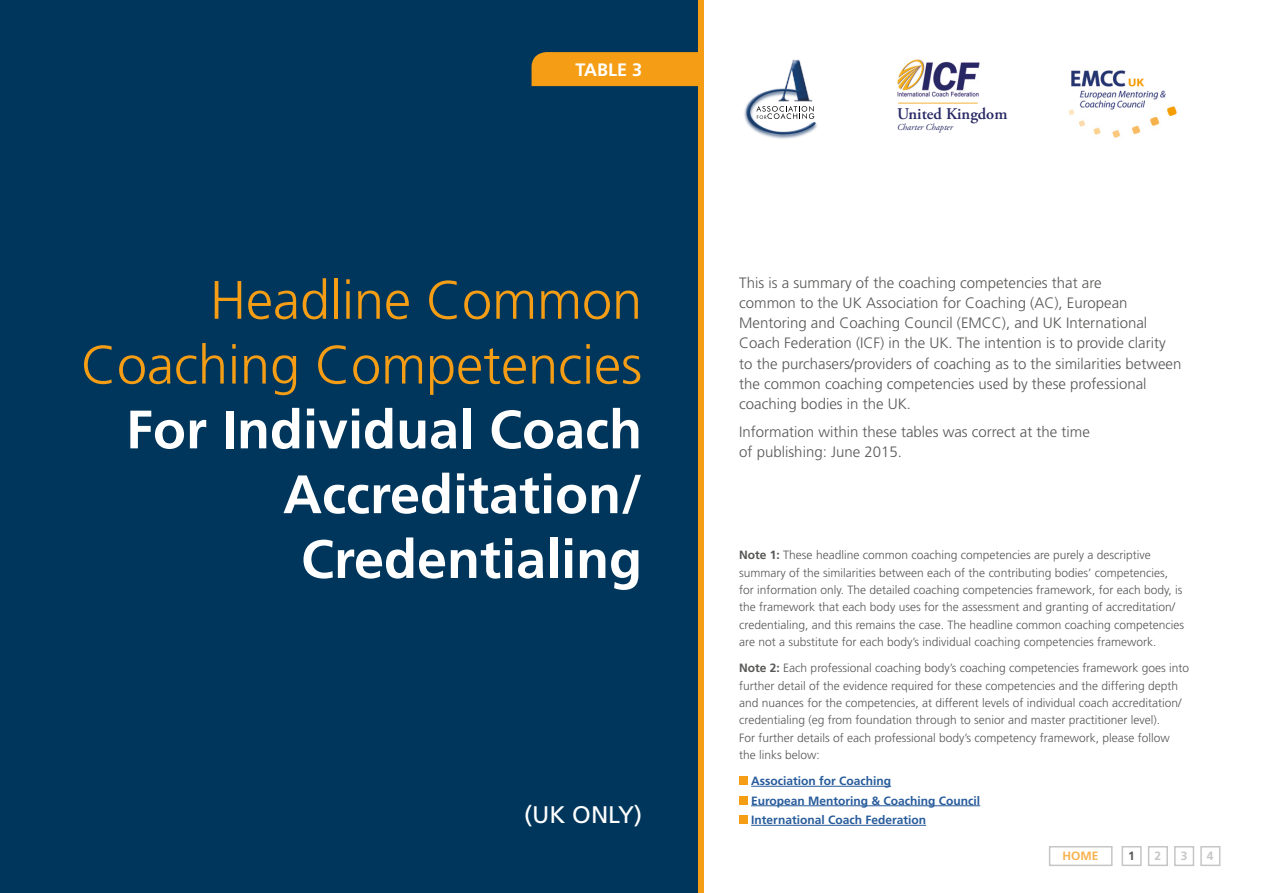
<style>
.page{position:relative;width:1263px;height:893px;background:#fff}
.page>*{position:absolute;margin:0;border:0;box-sizing:border-box;transform-origin:0 0}
.t1{font:700 54px/64.8px "Frutiger";color:#fff;text-align:right}
.t2{font:300 54px/64.8px "Frutiger";color:#f59e15;text-align:right}
.t3{font:24px "Frutiger";color:#fff}
.t4{font:700 18px "Frutiger";color:#fff}
.t5{font:600 16.35px "Adobe Garamond Pro";color:#282865}
.t6{font:300 15px/20.1px "Frutiger";color:#575756}
.t7{font:300 12px/17.4px "Frutiger";color:#575756}
.t8{font:700 12px/19.5px "Frutiger";color:#275b9b}
.t9{font:700 12px "Frutiger";color:#f9b34f}
.t10{font:700 12px "Frutiger";color:#c6c6c6}
.t11{font:700 12px "Frutiger";color:#575756}
.t12{font:italic 9.15px "Adobe Garamond Pro";color:#282865}
.s1{font-weight:700}
</style>
<div class="page">
<hr style="left:751px;top:786px;width:140px;height:1px;background:#275b9b">
<hr style="left:751px;top:805px;width:229px;height:1px;background:#275b9b">
<hr style="left:751px;top:825px;width:175px;height:1px;background:#275b9b">
<div style="left:739px;top:776px;width:9px;height:9px;background:#f59e15"></div>
<div style="left:739px;top:796px;width:9px;height:9px;background:#f59e15"></div>
<div style="left:739px;top:816px;width:9px;height:8px;background:#f59e15"></div>
<img style="left:744px;top:59px;width:73px;height:80px">
<svg style="left:756px;top:106px;width:58px;height:13px"></svg>
<img style="left:1068px;top:70px;width:109px;height:68px">
<img style="left:897px;top:59px;width:83px;height:38px">
<hr style="left:898px;top:103px;width:80px;height:1px;background:#f5bb50">
<div style="left:0;top:0;width:699px;height:893px;background:#00365c"></div>
<div style="left:698px;top:0;width:5px;height:893px;background:#f59e15"></div>
<div style="left:531px;top:52px;width:167px;height:34px;background:#f59e15"></div>
<div style="left:1121px;top:846px;width:21px;height:20px;border:2px solid #c6c6c6"></div>
<div style="left:1148px;top:846px;width:20px;height:20px;border:2px solid #c6c6c6"></div>
<div style="left:1174px;top:846px;width:20px;height:20px;border:2px solid #c6c6c6"></div>
<div style="left:1200px;top:846px;width:20px;height:20px;border:2px solid #c6c6c6"></div>
<div style="left:1049px;top:846px;width:63px;height:20px;border:2px solid #c6c6c6"></div>
<h3 class="t4" style="left:575px;top:59px;width:68px">TABLE 3</h3>
<h1 class="t2" style="left:81px;top:268px;width:563px">Headline Common<br>Coaching Competencies</h1>
<h1 class="t1" style="left:126px;top:397px;width:518px">For Individual Coach<br>Accreditation/<br>Credentialing</h1>
<h2 class="t3" style="left:524px;top:801px;width:119px">(UK ONLY)</h2>
<h3 class="t5" style="left:897px;top:104px;width:112px">United Kingdom</h3>
<p class="t12" style="left:897px;top:122px;width:57px">Charter Chapter</p>
<p class="t6" style="left:739px;top:273px;width:444px">This is a summary of the coaching competencies that are<br>common to the UK Association for Coaching (AC), European Mentoring and Coaching Council (EMCC), and UK International Coach Federation (ICF) in the UK. The intention is to provide clarity to the purchasers/providers of coaching as to the similarities between the common coaching competencies used by these professional coaching bodies in the UK.</p>
<p class="t6" style="left:739px;top:422px;width:352px">Information within these tables was correct at the time of publishing: June 2015.</p>
<p class="t7" style="left:739px;top:546px;width:446px"><span class="s1">Note 1:</span> These headline common coaching competencies are purely a descriptive summary of the similarities between each of the contributing bodies’ competencies, for information only. The detailed coaching competencies framework, for each body, is the framework that each body uses for the assessment and granting of accreditation/ credentialing, and this remains the case. The headline common coaching competencies are not a substitute for each body’s individual coaching competencies framework.</p>
<p class="t7" style="left:739px;top:659px;width:451px"><span class="s1">Note 2:</span> Each professional coaching body’s coaching competencies framework goes into further detail of the evidence required for these competencies and the differing depth and nuances for the competencies, at different levels of individual coach accreditation/ credentialing (eg from foundation through to senior and master practitioner level).<br>For further details of each professional body’s competency framework, please follow the links below:</p>
<p class="t8" style="left:751px;top:771px;width:231px">Association for Coaching<br>European Mentoring &amp; Coaching Council<br>International Coach Federation</p>
<p class="t9" style="left:1062px;top:849px;width:37px">HOME</p>
<p class="t11" style="left:1128px;top:849px;width:8px">1</p>
<p class="t10" style="left:1154px;top:849px;width:8px">2</p>
<p class="t10" style="left:1181px;top:849px;width:8px">3</p>
<p class="t10" style="left:1207px;top:849px;width:8px">4</p>
</div>
